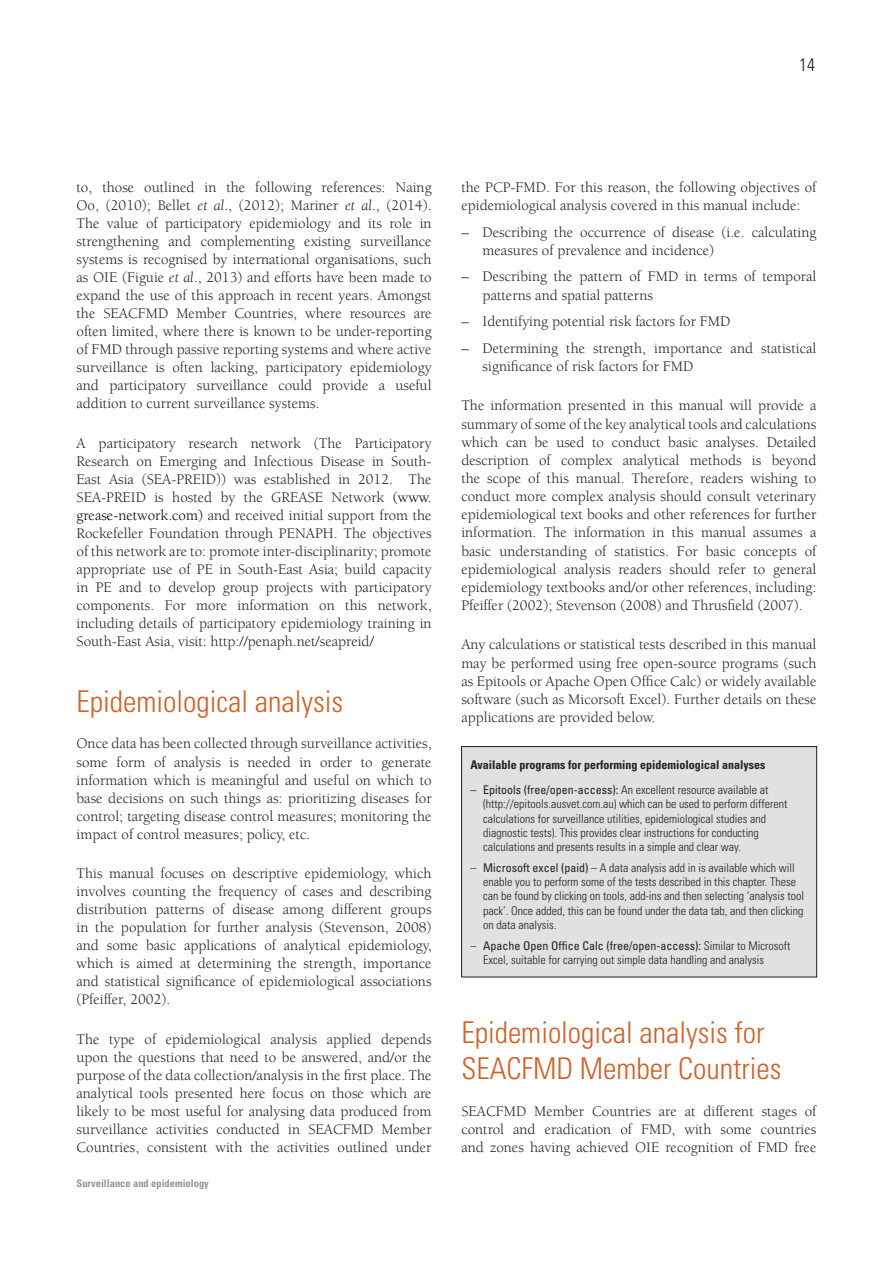
<style>
.page{position:relative;width:893px;height:1263px;background:#fff}
.page>*{position:absolute;margin:0;border:0;box-sizing:border-box;transform-origin:0 0}
.H-subtitle{font:300 condensed 30px/36.2px "Univers";color:#d26026}
.t1{font:300 condensed 18px "Univers LT Std";color:#231f20}
.M-_Txt_courant{font:15px/18px "Berkeley";color:#231f20;text-align:justify}
.Ñ-Txt_guionado{font:15px/18.1px "Berkeley";color:#231f20}
.S-txt-figuras_2{font:300 condensed 12px/14.4px "Univers";color:#231f20}
.Body_Text_Indent{font:700 condensed 12px "Univers";color:#231f20}
.t2{font:700 condensed 10.5px "Univers LT Std";color:#939598}
.s1{font-style:italic}
.s2{color:#000}
.s3{font-weight:400}
</style>
<div class="page">
<div style="left:462px;top:746px;width:355px;height:231px;background:#e0e1e2"></div>
<div style="left:461px;top:746px;width:356px;height:231px;border:1px solid #231f20"></div>
<p class="t1" style="left:799px;top:53px;width:17px">14</p>
<p class="M-_Txt_courant" style="left:77px;top:178px;width:357px">to, those outlined in the following references: Naing Oo, (2010); Bellet <span class="s1">et al</span>., (2012); Mariner <span class="s1">et al</span>., (2014).<br>The value of participatory epidemiology and its role in strengthening and complementing existing surveillance systems is recognised by international organisations, such as OIE (Figuie <span class="s1">et al</span>., 2013) and efforts have been made to expand the use of this approach in recent years. Amongst the SEACFMD Member Countries, where resources are often limited, where there is known to be under-reporting of FMD through passive reporting systems and where active surveillance is often lacking, participatory epidemiology and participatory surveillance could provide a useful addition to current surveillance systems.</p>
<p class="M-_Txt_courant" style="left:77px;top:434px;width:357px">A participatory research network (The Participatory Research on Emerging and Infectious Disease in South-East Asia (SEA-PREID)) was established in 2012. The SEA-PREID is hosted by the GREASE Network <span class="s2">(www. grease-network.com)</span> and received initial support from the Rockefeller Foundation through PENAPH. The objectives of this network are to: promote inter-disciplinarity; promote appropriate use of PE in South-East Asia; build capacity in PE and to develop group projects with participatory components. For more information on this network, including details of participatory epidemiology training in South-East Asia, visit: http://penaph.net/seapreid/</p>
<p class="H-subtitle" style="left:77px;top:683px;width:268px">Epidemiological analysis</p>
<p class="M-_Txt_courant" style="left:77px;top:735px;width:357px">Once data has been collected through surveillance activities, some form of analysis is needed in order to generate information which is meaningful and useful on which to base decisions on such things as: prioritizing diseases for control; targeting disease control measures; monitoring the impact of control measures; policy, etc.</p>
<p class="M-_Txt_courant" style="left:77px;top:865px;width:357px">This manual focuses on descriptive epidemiology, which involves counting the frequency of cases and describing distribution patterns of disease among different groups in the population for further analysis (Stevenson, 2008) and some basic applications of analytical epidemiology, which is aimed at determining the strength, importance and statistical significance of epidemiological associations (Pfeiffer, 2002).</p>
<p class="M-_Txt_courant" style="left:77px;top:1030px;width:357px">The type of epidemiological analysis applied depends upon the questions that need to be answered, and/or the purpose of the data collection/analysis in the first place. The analytical tools presented here focus on those which are likely to be most useful for analysing data produced from surveillance activities conducted in SEACFMD Member Countries, consistent with the activities outlined under</p>
<p class="t2" style="left:77px;top:1177px;width:134px">Surveillance and epidemiology</p>
<p class="M-_Txt_courant" style="left:461px;top:178px;width:357px">the PCP-FMD. For this reason, the following objectives of epidemiological analysis covered in this manual include:</p>
<p class="Ñ-Txt_guionado" style="left:483px;top:223px;width:335px;text-indent:-21px">– Describing the occurrence of disease (i.e. calculating measures of prevalence and incidence)</p>
<p class="Ñ-Txt_guionado" style="left:483px;top:268px;width:335px;text-indent:-21px">– Describing the pattern of FMD in terms of temporal patterns and spatial patterns</p>
<p class="Ñ-Txt_guionado" style="left:461px;top:313px;width:270px">– Identifying potential risk factors for FMD</p>
<p class="Ñ-Txt_guionado" style="left:483px;top:339px;width:335px;text-indent:-21px">– Determining the strength, importance and statistical significance of risk factors for FMD</p>
<p class="M-_Txt_courant" style="left:461px;top:397px;width:357px">The information presented in this manual will provide a summary of some of the key analytical tools and calculations which can be used to conduct basic analyses. Detailed description of complex analytical methods is beyond the scope of this manual. Therefore, readers wishing to conduct more complex analysis should consult veterinary epidemiological text books and other references for further information. The information in this manual assumes a basic understanding of statistics. For basic concepts of epidemiological analysis readers should refer to general epidemiology textbooks and/or other references, including:<br>Pfeiffer (2002); Stevenson (2008) and Thrusfield (2007).</p>
<p class="M-_Txt_courant" style="left:461px;top:636px;width:357px">Any calculations or statistical tests described in this manual may be performed using free open-source programs (such as Epitools or Apache Open Office Calc) or widely available software (such as Micorsoft Excel). Further details on these applications are provided below.</p>
<p class="Body_Text_Indent" style="left:470px;top:757px;width:297px">Available programs for performing epidemiological analyses</p>
<p class="S-txt-figuras_2" style="left:483px;top:782px;width:306px;text-indent:-13px"><span class="s3">– Epitools (free/open-access):</span> An excellent resource available at (http://epitools.ausvet.com.au) which can be used to perform different calculations for surveillance utilities, epidemiological studies and diagnostic tests). This provides clear instructions for conducting calculations and presents results in a simple and clear way.</p>
<p class="S-txt-figuras_2" style="left:483px;top:860px;width:323px;text-indent:-13px">– <span class="s3">Microsoft excel (paid)</span> – A data analysis add in is available which will enable you to perform some of the tests described in this chapter. These can be found by clicking on tools, add-ins and then selecting ‘analysis tool pack’. Once added, this can be found under the data tab, and then clicking on data analysis.</p>
<p class="S-txt-figuras_2" style="left:483px;top:938px;width:309px;text-indent:-13px">– <span class="s3">Apache Open Office Calc (free/open-access):</span> Similar to Microsoft<br>Excel, suitable for carrying out simple data handling and analysis</p>
<p class="H-subtitle" style="left:461px;top:1014px;width:321px">Epidemiological analysis for<br>SEACFMD Member Countries</p>
<p class="M-_Txt_courant" style="left:461px;top:1102px;width:357px">SEACFMD Member Countries are at different stages of control and eradication of FMD, with some countries and zones having achieved OIE recognition of FMD free</p>
</div>
